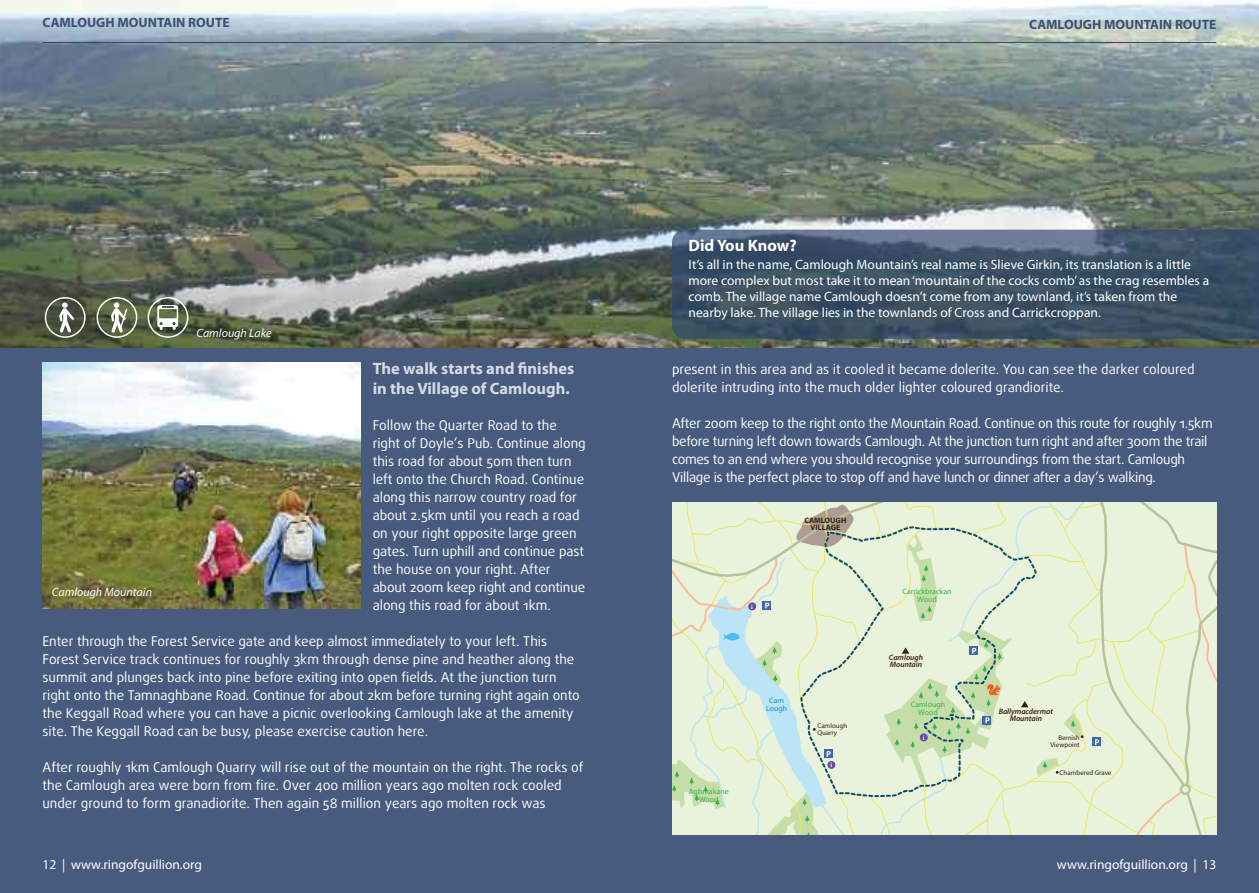
<style>
.page{position:relative;width:1259px;height:893px;background:#fff}
.page>*{position:absolute;margin:0;border:0;box-sizing:border-box;transform-origin:0 0}
.t1{font:700 16.5px/19.5px "Myriad Pro";color:#d6dbe2}
.t2{font:700 16.5px "Myriad Pro";color:#fff}
.t3{font:13.5px/18px "Daxline";color:#fff}
.t4{font:13.5px/16.2px "Myriad Pro";color:#fff}
.t5{font:13.5px/18px "Daxline";letter-spacing:-.02em;color:#fff}
.t6{font:700 13.5px "Myriad Pro";color:#3a5271}
.t7{font:italic 12px "Myriad";color:#fff}
.t8{font:7.8px/7.8px "Myriad Pro";color:#36b24a;text-align:center}
.t9{font:italic 600 7.8px/6.9px "Myriad Pro";color:#3a1f0f}
.t10{font:700 7.8px/6.9px "Myriad Pro";color:#3a1f0f;text-align:center}
.t11{font:7.8px/7.8px "Myriad Pro";color:#188ec5;text-align:center}
.t12{font:6.9px/6.9px "Myriad Pro";color:#3a2011;text-align:right}
.t13{font:600 6.9px "Myriad Pro";color:#fff}
</style>
<div class="page">
<div style="left:0;top:0;width:1258px;height:893px;background:#465b7d"></div>
<img style="left:0;top:0;width:1258px;height:348px">
<hr style="left:43px;top:42px;width:589px;height:1px;background:#31496f">
<hr style="left:627px;top:42px;width:589px;height:1px;background:#31496f">
<svg style="left:672px;top:503px;width:544px;height:331px;background:#e1edd3"></svg>
<hr style="left:1258px;top:230px;width:1px;height:109px;background:#384e73">
<img style="left:672px;top:230px;width:13px;height:109px">
<img style="left:43px;top:363px;width:318px;height:245px">
<div style="left:45px;top:297px;width:41px;height:41px;border:1px solid #fefefe;border-radius:50%"></div>
<svg style="left:59px;top:302px;width:15px;height:31px"></svg>
<svg style="left:94px;top:297px;width:1px;height:41px"></svg>
<div style="left:97px;top:297px;width:40px;height:41px;border:1px solid #fefefe;border-radius:50%"></div>
<svg style="left:111px;top:302px;width:16px;height:31px"></svg>
<div style="left:148px;top:297px;width:40px;height:41px;border:1px solid #fefefe;border-radius:50%"></div>
<svg style="left:157px;top:305px;width:21px;height:25px"></svg>
<p class="t6" style="left:43px;top:18px;width:189px">CAMLOUGH MOUNTAIN ROUTE</p>
<p class="t6" style="left:1029px;top:20px;width:189px">CAMLOUGH MOUNTAIN ROUTE</p>
<p class="t7" style="left:196px;top:329px;width:76px">Camlough Lake</p>
<p class="t1" style="left:373px;top:360px;width:203px">The walk starts and finishes in the Village of Camlough.</p>
<p class="t3" style="left:373px;top:417px;width:214px">Follow the Quarter Road to the right of Doyle’s Pub. Continue along this road for about 50m then turn left onto the Church Road. Continue along this narrow country road for about 2.5km until you reach a road on your right opposite large green gates. Turn uphill and continue past the house on your right. After about 200m keep right and continue along this road for about 1km.</p>
<p class="t3" style="left:43px;top:633px;width:539px">Enter through the Forest Service gate and keep almost immediately to your left. This Forest Service track continues for roughly 3km through dense pine and heather along the summit and plunges back into pine before exiting into open fields. At the junction turn right onto the Tamnaghbane Road. Continue for about 2km before turning right again onto the Keggall Road where you can have a picnic overlooking Camlough lake at the amenity site. The Keggall Road can be busy, please exercise caution here.</p>
<p class="t3" style="left:43px;top:759px;width:542px">After roughly 1km Camlough Quarry will rise out of the mountain on the right. The rocks of the Camlough area were born from fire. Over 400 million years ago molten rock cooled under ground to form granadiorite. Then again 58 million years ago molten rock was</p>
<p class="t7" style="left:52px;top:587px;width:102px">Camlough Mountain</p>
<p class="t2" style="left:688px;top:239px;width:110px">Did You Know?</p>
<p class="t4" style="left:688px;top:257px;width:522px">It’s all in the name, Camlough Mountain’s real name is Slieve Girkin, its translation is a little more complex but most take it to mean‘mountain of the cocks comb’ as the crag resembles a comb. The village name Camlough doesn’t come from any townland, it’s taken from the nearby lake. The village lies in the townlands of Cross and Carrickcroppan.</p>
<p class="t3" style="left:672px;top:361px;width:524px">present in this area and as it cooled it became dolerite. You can see the darker coloured dolerite intruding into the much older lighter coloured grandiorite.</p>
<p class="t5" style="left:672px;top:415px;width:542px">After 200m keep to the right onto the Mountain Road. Continue on this route for roughly 1.5km before turning left down towards Camlough. At the junction turn right and after 300m the trail comes to an end where you should recognise your surroundings from the start. Camlough Village is the perfect place to stop off and have lunch or dinner after a day’s walking.</p>
<p class="t13" style="left:751px;top:604px;width:3px">i</p>
<p class="t10" style="left:804px;top:517px;width:44px">CAMLOUGH<br>VILLAGE</p>
<p class="t8" style="left:689px;top:788px;width:41px">Aghmakane<br>Wood</p>
<p class="t11" style="left:766px;top:697px;width:23px">Cam<br>Lough</p>
<p class="t12" style="left:817px;top:723px;width:31px;text-align:left">Camlough<br>Quarry</p>
<p class="t13" style="left:830px;top:762px;width:3px">i</p>
<p class="t8" style="left:902px;top:588px;width:50px">Carrickbrackan<br>Wood</p>
<p class="t9" style="left:889px;top:655px;width:36px">Camlough<br>Mountain</p>
<p class="t8" style="left:911px;top:701px;width:36px">Camlough<br>Wood</p>
<p class="t13" style="left:923px;top:735px;width:3px">i</p>
<p class="t9" style="left:998px;top:709px;width:56px;text-align:center">Ballymacdermot<br>Mountain</p>
<p class="t12" style="left:1050px;top:735px;width:31px">Bernish<br>Viewpoint</p>
<p class="t12" style="left:1059px;top:769px;width:53px">Chambered Grave</p>
<p class="t4" style="left:43px;top:857px;width:161px">12 | www.ringofguillion.org</p>
<p class="t4" style="left:1057px;top:857px;width:161px">www.ringofguillion.org | 13</p>
</div>
